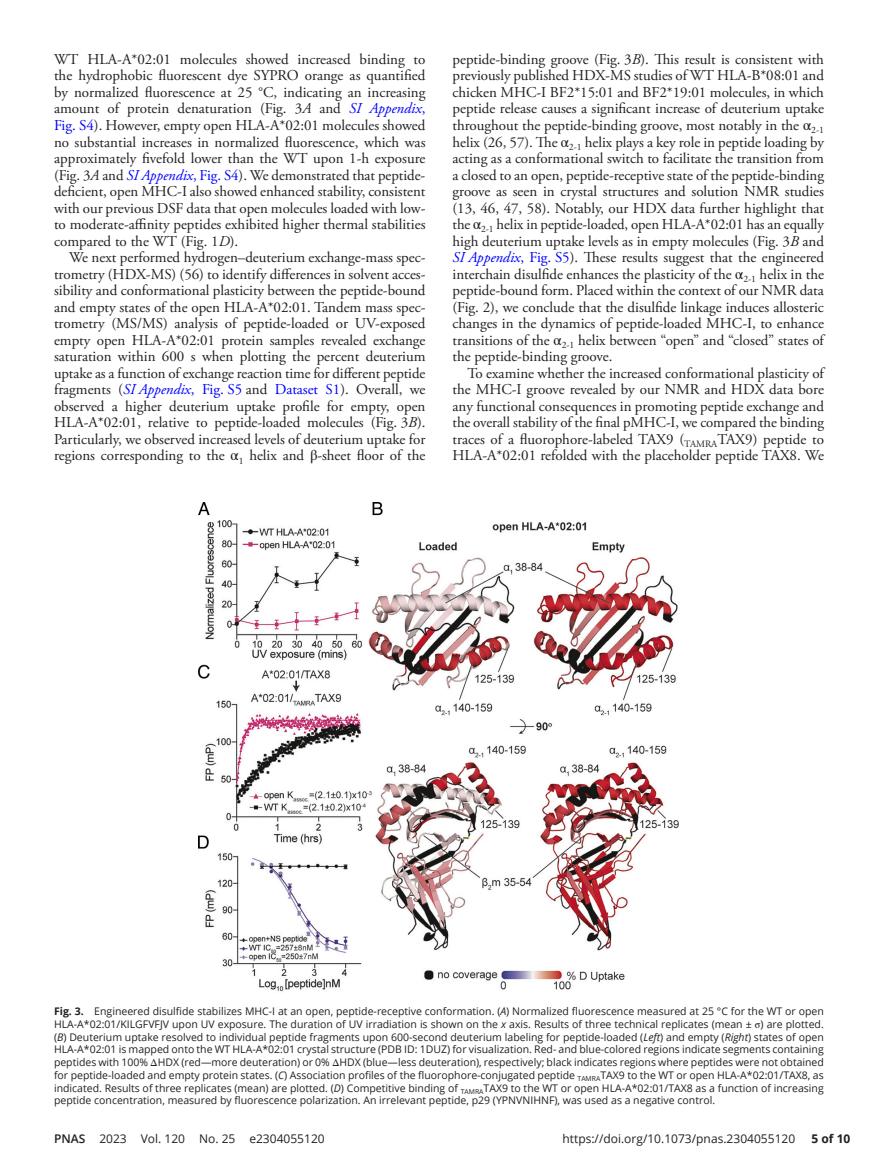
<style>
.page{position:relative;width:878px;height:1175px;background:#fff}
.page>*{position:absolute;margin:0;border:0;box-sizing:border-box;transform-origin:0 0}
.t1{font:15px/16.5px "Adobe Garamond Pro";letter-spacing:-.005em;color:#231f20;text-align:justify}
.t2{font:12px "Open Sans";color:#231f20}
.t3{font:700 12px "Open Sans";color:#231f20}
.t4{font:10.5px/12.8px "Open Sans";color:#231f20;text-align:justify}
.s1{font-style:italic}
.s2{font-style:italic;color:#00f}
.s3{color:#00f}
.s4{font-family:"STIX"}
.s5{font-weight:700}
.s6{font-weight:600}
</style>
<div class="page">
<img style="left:198px;top:503px;width:481px;height:489px">
<p class="t1" style="left:54px;top:51px;width:373px">WT HLA-A*02:01 molecules showed increased binding to the hydrophobic fluorescent dye SYPRO orange as quantified by normalized fluorescence at 25 °C, indicating an increasing amount of protein denaturation (Fig. 3<span class="s1">A</span> and <span class="s2">SI Appendix</span><span class="s3">, Fig. S4</span>). However, empty open HLA-A*02:01 molecules showed no substantial increases in normalized fluorescence, which was approximately fivefold lower than the WT upon 1-h exposure (Fig. 3<span class="s1">A</span> and <span class="s2">SI Appendix</span><span class="s3">, Fig. S4</span>). We demonstrated that peptide&shy;deficient, open MHC-I also showed enhanced stability, consistent with our previous DSF data that open molecules loaded with low&shy;to moderate-affinity peptides exhibited higher thermal stabilities compared to the WT (Fig. 1<span class="s1">D</span>).</p>
<p class="t1" style="left:54px;top:249px;width:373px;text-indent:15px">We next performed hydrogen–deuterium exchange-mass spec&shy;trometry (HDX-MS) (56) to identify differences in solvent acces&shy;sibility and conformational plasticity between the peptide-bound and empty states of the open HLA-A*02:01. Tandem mass spec&shy;trometry (MS/MS) analysis of peptide-loaded or UV-exposed empty open HLA-A*02:01 protein samples revealed exchange saturation within 600 s when plotting the percent deuterium uptake as a function of exchange reaction time for different peptide fragments (<span class="s2">SI Appendix</span><span class="s3">, Fig. S5</span> and <span class="s3">Dataset S1</span>). Overall, we observed a higher deuterium uptake profile for empty, open HLA-A*02:01, relative to peptide-loaded molecules (Fig. 3<span class="s1">B</span>).<br>Particularly, we observed increased levels of deuterium uptake for regions corresponding to the <span class="s4">α</span><sub>1</sub> helix and <span class="s4">β</span>-sheet floor of the</p>
<p class="t1" style="left:452px;top:51px;width:373px">peptide-binding groove (Fig. 3<span class="s1">B</span>). This result is consistent with previously published HDX-MS studies of WT HLA-B*08:01 and chicken MHC-I BF2*15:01 and BF2*19:01 molecules, in which peptide release causes a significant increase of deuterium uptake throughout the peptide-binding groove, most notably in the <span class="s4">α</span><sub>2-1 </sub>helix (26, 57). The <span class="s4">α</span><sub>2-1</sub> helix plays a key role in peptide loading by acting as a conformational switch to facilitate the transition from a closed to an open, peptide-receptive state of the peptide-binding groove as seen in crystal structures and solution NMR studies (13, 46, 47, 58). Notably, our HDX data further highlight that the <span class="s4">α</span><sub>2-1</sub> helix in peptide-loaded, open HLA-A*02:01 has an equally high deuterium uptake levels as in empty molecules (Fig. 3<span class="s1">B</span> and <span class="s2">SI Appendix</span><span class="s3">, Fig. S5</span>). These results suggest that the engineered interchain disulfide enhances the plasticity of the <span class="s4">α</span><sub>2-1</sub> helix in the peptide-bound form. Placed within the context of our NMR data (Fig. 2), we conclude that the disulfide linkage induces allosteric changes in the dynamics of peptide-loaded MHC-I, to enhance transitions of the <span class="s4">α</span><sub>2-1</sub> helix between “open” and “closed” states of the peptide-binding groove.</p>
<p class="t1" style="left:452px;top:365px;width:373px;text-indent:15px">To examine whether the increased conformational plasticity of the MHC-I groove revealed by our NMR and HDX data bore any functional consequences in promoting peptide exchange and the overall stability of the final pMHC-I, we compared the binding traces of a fluorophore-labeled TAX9 (<sub>TAMRA</sub>TAX9) peptide to HLA-A*02:01 refolded with the placeholder peptide TAX8. We</p>
<p class="t4" style="left:54px;top:1004px;width:771px"><span class="s5">Fig. 3.</span> Engineered disulfide stabilizes MHC-I at an open, peptide-receptive conformation. (<span class="s1">A</span>) Normalized fluorescence measured at 25 °C for the WT or open HLA-A*02:01/KILGFVFJV upon UV exposure. The duration of UV irradiation is shown on the <span class="s1">x</span> axis. Results of three technical replicates (mean ± <span class="s4">σ</span>) are plotted. (<span class="s1">B</span>) Deuterium uptake resolved to individual peptide fragments upon 600-second deuterium labeling for peptide-loaded (<span class="s1">Left</span>) and empty (<span class="s1">Right</span>) states of open HLA-A*02:01 is mapped onto the WT HLA-A*02:01 crystal structure (PDB ID: 1DUZ) for visualization. Red- and blue-colored regions indicate segments containing peptides with 100% <span class="s4">Δ</span>HDX (red—more deuteration) or 0% <span class="s4">Δ</span>HDX (blue—less deuteration), respectively; black indicates regions where peptides were not obtained for peptide-loaded and empty protein states. (<span class="s1">C</span>) Association profiles of the fluorophore-conjugated peptide <sub>TAMRA</sub>TAX9 to the WT or open HLA-A*02:01/TAX8, as indicated. Results of three replicates (mean) are plotted. (<span class="s1">D</span>) Competitive binding of <sub>TAMRA</sub>TAX9 to the WT or open HLA-A*02:01/TAX8 as a function of increasing peptide concentration, measured by fluorescence polarization. An irrelevant peptide, p29 (YPNVNIHNF), was used as a negative control.</p>
<p class="t2" style="left:54px;top:1130px;width:272px"><span class="s6">PNAS</span> 2023 Vol. 120 No. 25 e2304055120</p>
<p class="t2" style="left:562px;top:1130px;width:234px">https://doi.org/10.1073/pnas.2304055120</p>
<p class="t3" style="left:811px;top:1130px;width:40px">5 of 10</p>
</div>
